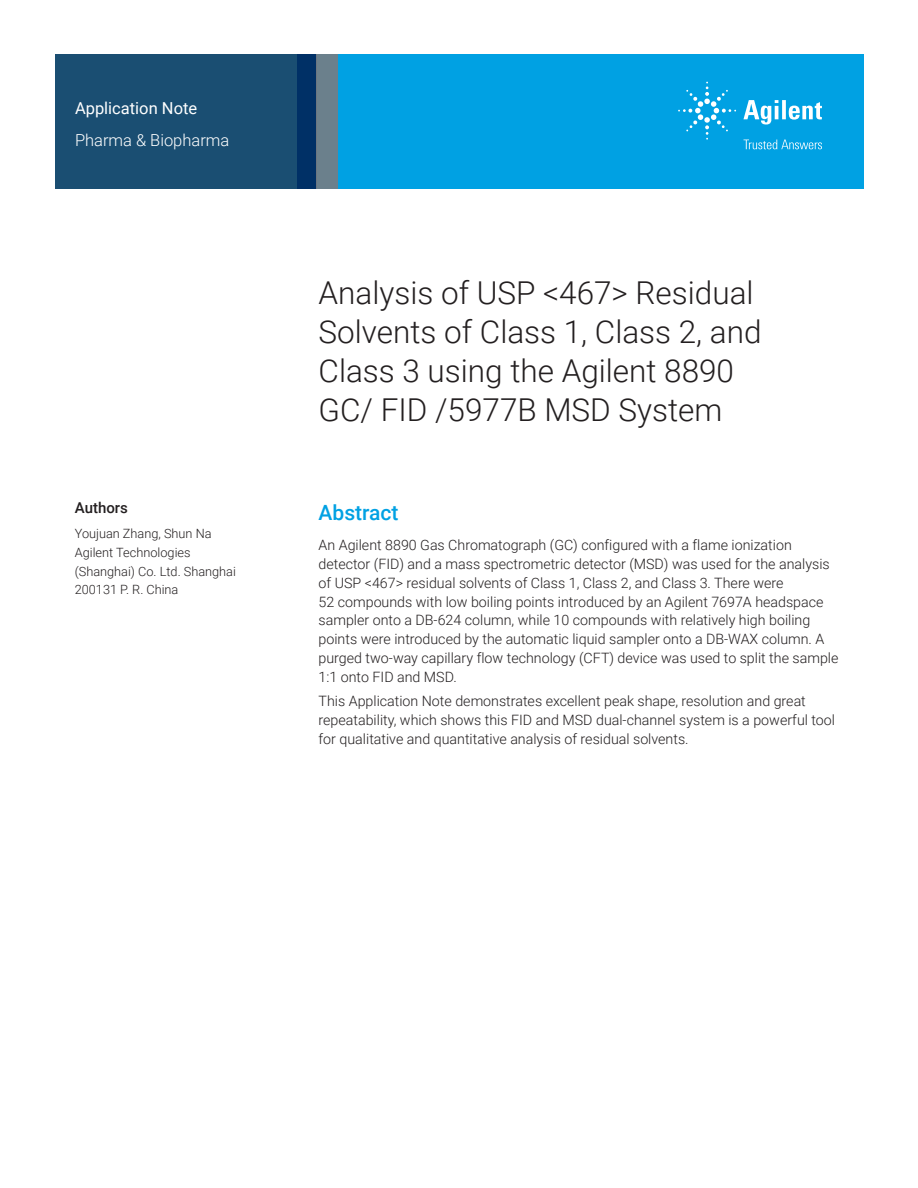
<style>
.page{position:relative;width:918px;height:1188px;background:#fff}
.page>*{position:absolute;margin:0;border:0;box-sizing:border-box;transform-origin:0 0}
.t1{font:300 31.5px/39px "Roboto";color:#231f20}
.Header_1{font:500 21px "Roboto";color:#00a1e3}
.Area_Identifier{font:300 16.5px "Roboto";color:#fff}
.Doctype{font:16.5px "Roboto";color:#fff}
.DATA_author_title{font:500 15px "Roboto";color:#231f20}
.Text{font:300 14.25px/18.8px "Roboto";color:#231f20}
.DATA_author_name___i{font:300 12.75px/18.8px "Roboto";color:#231f20}
</style>
<div class="page">
<div style="left:297px;top:54px;width:567px;height:135px;background:#00a1e3"></div>
<svg style="left:55px;top:54px;width:261px;height:135px;background:#184b71"></svg>
<div style="left:316px;top:54px;width:22px;height:135px;background:#6b808c"></div>
<svg style="left:743px;top:100px;width:79px;height:25px"></svg>
<svg style="left:678px;top:82px;width:58px;height:58px"></svg>
<svg style="left:744px;top:140px;width:78px;height:9px"></svg>
<p class="Doctype" style="left:75px;top:96px;width:124px">Application Note</p>
<p class="Area_Identifier" style="left:75px;top:129px;width:156px">Pharma &amp; Biopharma</p>
<p class="DATA_author_title" style="left:75px;top:498px;width:55px">Authors</p>
<p class="DATA_author_name___i" style="left:75px;top:524px;width:163px">Youjuan Zhang, Shun Na<br>Agilent Technologies (Shanghai) Co. Ltd. Shanghai<br>200131 P. R. China</p>
<p class="t1" style="left:319px;top:272px;width:445px">Analysis of USP &lt;467&gt; Residual<br>Solvents of Class 1, Class 2, and<br>Class 3 using the Agilent 8890<br>GC/ FID /5977B MSD System</p>
<p class="Header_1" style="left:319px;top:498px;width:82px">Abstract</p>
<p class="Text" style="left:319px;top:535px;width:521px">An Agilent 8890 Gas Chromatograph (GC) configured with a flame ionization detector (FID) and a mass spectrometric detector (MSD) was used for the analysis of USP &lt;467&gt; residual solvents of Class 1, Class 2, and Class 3. There were<br>52 compounds with low boiling points introduced by an Agilent 7697A headspace sampler onto a DB-624 column, while 10 compounds with relatively high boiling points were introduced by the automatic liquid sampler onto a DB-WAX column. A purged two-way capillary flow technology (CFT) device was used to split the sample 1:1 onto FID and MSD.</p>
<p class="Text" style="left:319px;top:691px;width:518px">This Application Note demonstrates excellent peak shape, resolution and great repeatability, which shows this FID and MSD dual-channel system is a powerful tool for qualitative and quantitative analysis of residual solvents.</p>
</div>
